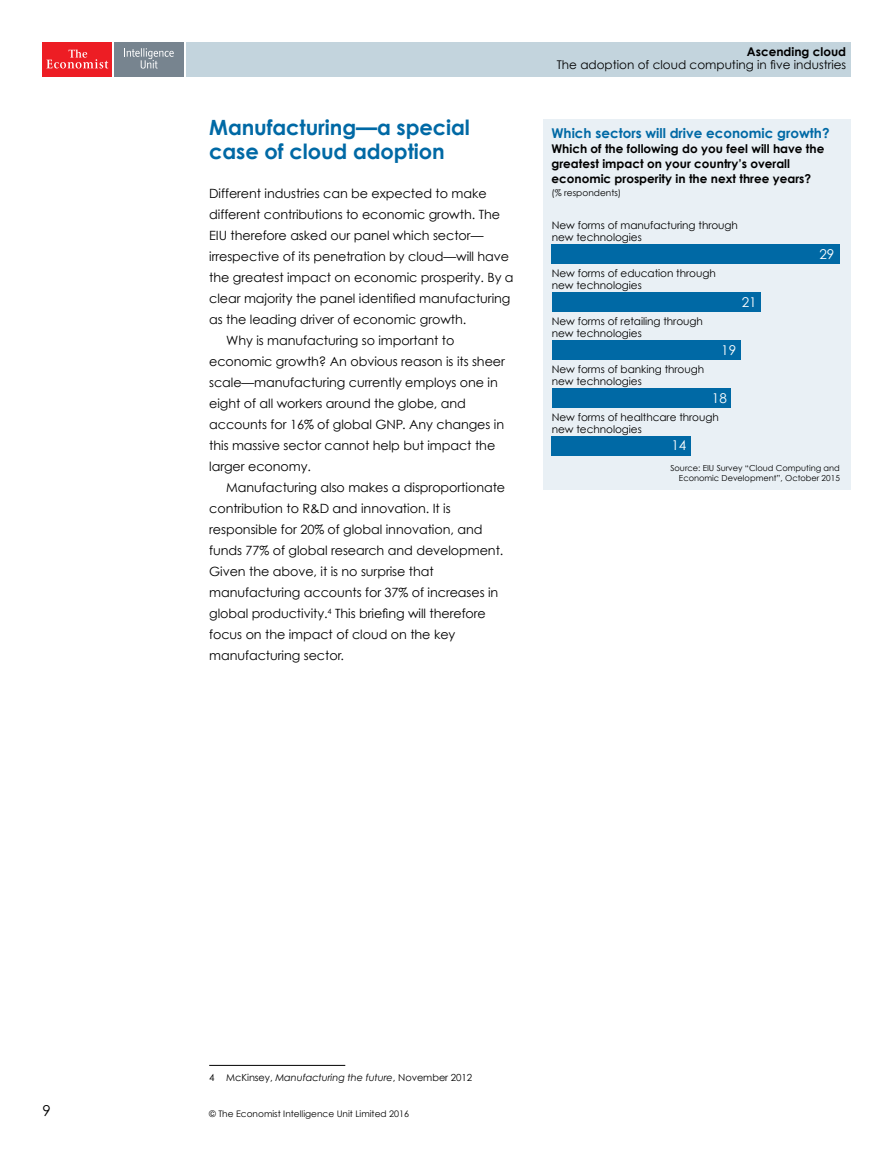
<style>
.page{position:relative;width:893px;height:1149px;background:#fff}
.page>*{position:absolute;margin:0;border:0;box-sizing:border-box;transform-origin:0 0}
.H2_Crosshead_1_line{font:700 21px/24px "Century Gothic";letter-spacing:-.005em;color:#0069a5}
.t1{font:15px "Century Gothic";color:#000}
.t2{font:700 13.5px "Century Gothic";color:#0069a5}
.t3{font:13.5px "Century Gothic";color:#fff}
.BODY_INDENT{font:12.75px/21px "Century Gothic";letter-spacing:-.005em;color:#000}
.BODY_FULL_OUT{font:12.75px/21px "Century Gothic";letter-spacing:-.005em;color:#000}
.t4{font:700 12px/15px "Century Gothic";color:#000}
.t5{font:12px "Century Gothic";color:#000}
.t6{font:10.5px/12px "Century Gothic";letter-spacing:-.005em;color:#000}
.FOOTNOTE{font:9.75px "Century Gothic";letter-spacing:-.005em;color:#000}
.t7{font:9px "Century Gothic";color:#000}
.t8{font:8.25px/9.9px "Century Gothic";color:#000;text-align:right}
.s1{font-style:italic}
</style>
<div class="page">
<div style="left:43px;top:43px;width:69px;height:34px;background:#ed1d24"></div>
<svg style="left:46px;top:49px;width:62px;height:19px"></svg>
<div style="left:114px;top:43px;width:70px;height:34px;background:#77848f"></div>
<svg style="left:124px;top:48px;width:50px;height:21px"></svg>
<div style="left:186px;top:43px;width:664px;height:34px;background:#c3d4dd"></div>
<hr style="left:209px;top:1064px;width:136px;height:1px;background:#000">
<div style="left:543px;top:119px;width:307px;height:371px;background:#e9f0f5"></div>
<div style="left:552px;top:244px;width:288px;height:19px;background:#0069a5"></div>
<div style="left:552px;top:292px;width:208px;height:19px;background:#0069a5"></div>
<div style="left:552px;top:340px;width:188px;height:19px;background:#0069a5"></div>
<div style="left:552px;top:388px;width:179px;height:19px;background:#0069a5"></div>
<div style="left:552px;top:436px;width:139px;height:19px;background:#0069a5"></div>
<p class="H2_Crosshead_1_line" style="left:209px;top:115px;width:262px">Manufacturing—a special case of cloud adoption</p>
<p class="BODY_FULL_OUT" style="left:209px;top:182px;width:306px">Different industries can be expected to make different contributions to economic growth. The EIU therefore asked our panel which sector— irrespective of its penetration by cloud—will have the greatest impact on economic prosperity. By a clear majority the panel identified manufacturing as the leading driver of economic growth.</p>
<p class="BODY_INDENT" style="left:209px;top:329px;width:297px;text-indent:17px">Why is manufacturing so important to economic growth? An obvious reason is its sheer scale—manufacturing currently employs one in eight of all workers around the globe, and accounts for 16% of global GNP. Any changes in this massive sector cannot help but impact the larger economy.</p>
<p class="BODY_INDENT" style="left:209px;top:476px;width:298px;text-indent:17px">Manufacturing also makes a disproportionate contribution to R&amp;D and innovation. It is responsible for 20% of global innovation, and funds 77% of global research and development.<br>Given the above, it is no surprise that manufacturing accounts for 37% of increases in global productivity.<sup>4</sup> This briefing will therefore focus on the impact of cloud on the key manufacturing sector.</p>
<p class="t4" style="left:747px;top:44px;width:101px">Ascending cloud</p>
<p class="t5" style="left:557px;top:58px;width:291px">The adoption of cloud computing in five industries</p>
<p class="t2" style="left:551px;top:124px;width:280px">Which sectors will drive economic growth?</p>
<p class="t4" style="left:551px;top:141px;width:274px">Which of the following do you feel will have the greatest impact on your country’s overall economic prosperity in the next three years?</p>
<p class="t7" style="left:551px;top:187px;width:71px">(% respondents)</p>
<p class="t6" style="left:552px;top:218px;width:188px">New forms of manufacturing through new technologies</p>
<p class="t6" style="left:552px;top:266px;width:166px">New forms of education through new technologies</p>
<p class="t6" style="left:552px;top:314px;width:153px">New forms of retailing through new technologies</p>
<p class="t6" style="left:552px;top:362px;width:154px">New forms of banking through new technologies</p>
<p class="t6" style="left:552px;top:410px;width:169px">New forms of healthcare through new technologies</p>
<p class="t3" style="left:819px;top:246px;width:16px">29</p>
<p class="t3" style="left:742px;top:293px;width:16px">21</p>
<p class="t3" style="left:721px;top:341px;width:16px">19</p>
<p class="t3" style="left:712px;top:389px;width:16px">18</p>
<p class="t3" style="left:671px;top:437px;width:16px">14</p>
<p class="t8" style="left:670px;top:463px;width:171px">Source: EIU Survey “Cloud Computing and<br>Economic Development”, October 2015</p>
<p class="FOOTNOTE" style="left:209px;top:1071px;width:265px">4 McKinsey, <span class="s1">Manufacturing the future</span>, November 2012</p>
<p class="t1" style="left:43px;top:1100px;width:10px">9</p>
<p class="t7" style="left:209px;top:1108px;width:201px">© The Economist Intelligence Unit Limited 2016</p>
</div>
